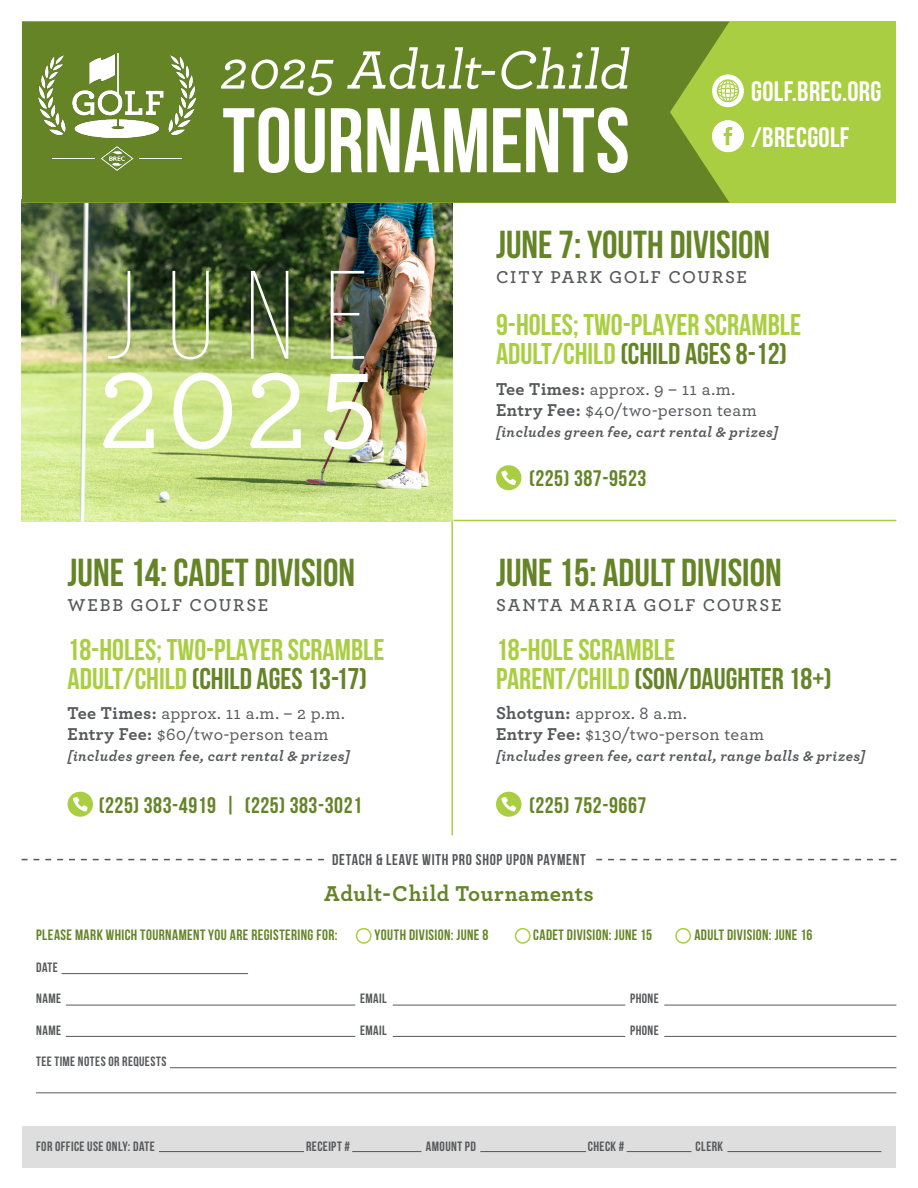
<style>
.page{position:relative;width:918px;height:1188px;background:#fff}
.page>*{position:absolute;margin:0;border:0;box-sizing:border-box;transform-origin:0 0}
.t1{font:300 125.4px "Bebas Neue";color:#fff}
.t2{font:500 112.5px "Archer";color:#fff}
.t3{font:700 91.5px "Bebas Neue";color:#fff}
.t4{font:italic 500 56.55px "Archer";color:#fff}
.t5{font:700 39px "Bebas Neue";color:#648426}
.t6{font:700 30px "Bebas Neue";color:#648426}
.t7{font:700 30px "Bebas Neue";color:#aace42}
.t8{font:700 28.2px "Bebas Neue";letter-spacing:.01em;color:#fff}
.t9{font:700 22.5px "Bebas Neue";letter-spacing:.025em;color:#648426}
.t10{font:700 22.5px "Archer";letter-spacing:.03em;color:#648426}
.t11{font:500 18px "Archer";letter-spacing:.015em;color:#57585a}
.t12{font:600 18px "Archer";letter-spacing:.1em;color:#57585a}
.t13{font:700 15.6px "Bebas Neue";letter-spacing:.045em;color:#57585a}
.t14{font:italic 700 15px "Archer";letter-spacing:.03em;color:#57585a}
.t15{font:700 15px "Bebas Neue";letter-spacing:.025em;color:#648426}
.t16{font:700 13.5px "Bebas Neue";letter-spacing:.03em;color:#57585a}
.s1{color:#aace42}
.s2{font-weight:700}
</style>
<div class="page">
<hr style="left:451px;top:513px;width:2px;height:322px;background:#aace42">
<img style="left:22px;top:203px;width:431px;height:318px">
<svg style="left:22px;top:859px;width:302px;height:1px"></svg>
<svg style="left:596px;top:859px;width:300px;height:1px"></svg>
<div style="left:22px;top:1126px;width:874px;height:42px;background:#dedede"></div>
<hr style="left:727px;top:1151px;width:154px;height:1px;background:#57585a">
<hr style="left:159px;top:1151px;width:145px;height:1px;background:#57585a">
<hr style="left:627px;top:1151px;width:65px;height:1px;background:#57585a">
<hr style="left:480px;top:1151px;width:106px;height:1px;background:#57585a">
<hr style="left:352px;top:1151px;width:70px;height:1px;background:#57585a">
<hr style="left:61px;top:973px;width:187px;height:1px;background:#57585a">
<hr style="left:66px;top:1005px;width:289px;height:1px;background:#57585a">
<hr style="left:393px;top:1005px;width:232px;height:1px;background:#57585a">
<hr style="left:664px;top:1005px;width:232px;height:1px;background:#57585a">
<hr style="left:66px;top:1036px;width:289px;height:1px;background:#57585a">
<hr style="left:170px;top:1067px;width:726px;height:1px;background:#57585a">
<hr style="left:36px;top:1093px;width:860px;height:1px;background:#57585a">
<hr style="left:393px;top:1036px;width:232px;height:1px;background:#57585a">
<hr style="left:664px;top:1036px;width:232px;height:1px;background:#57585a">
<div style="left:22px;top:22px;width:874px;height:181px;background:#aace42"></div>
<div style="left:22px;top:22px;width:707px;height:181px;background:#648426"></div>
<hr style="left:454px;top:520px;width:442px;height:1px;background:#aace42">
<svg style="left:712px;top:74px;width:32px;height:33px"></svg>
<svg style="left:712px;top:120px;width:32px;height:32px"></svg>
<svg style="left:496px;top:465px;width:25px;height:25px"></svg>
<div style="left:356px;top:928px;width:16px;height:16px;border:2px solid #aace42;border-radius:50%"></div>
<div style="left:515px;top:928px;width:16px;height:16px;border:2px solid #aace42;border-radius:50%"></div>
<div style="left:675px;top:928px;width:16px;height:16px;border:2px solid #aace42;border-radius:50%"></div>
<svg style="left:68px;top:792px;width:25px;height:25px"></svg>
<svg style="left:496px;top:792px;width:25px;height:25px"></svg>
<img style="left:39px;top:54px;width:157px;height:117px">
<p class="t4" style="left:219px;top:29px;width:423px">2025 Adult-Child</p>
<p class="t3" style="left:223px;top:90px;width:409px">TOURNAMENTS</p>
<p class="t8" style="left:751px;top:76px;width:132px">GOLF.BREC.ORG</p>
<p class="t8" style="left:751px;top:122px;width:100px">/BRECGOLF</p>
<p class="t1" style="left:104px;top:249px;width:267px">JUNE</p>
<p class="t2" style="left:98px;top:330px;width:281px">2025</p>
<p class="t5" style="left:68px;top:551px;width:289px">JUNE 14: CADET DIVISION</p>
<p class="t12" style="left:68px;top:592px;width:202px">WEBB GOLF COURSE</p>
<p class="t7" style="left:68px;top:633px;width:318px">18-HOLES; TWO-PLAYER SCRAMBLE</p>
<p class="t6" style="left:68px;top:662px;width:301px"><span class="s1">ADULT/CHILD</span> (CHILD AGES 13-17)</p>
<p class="t11" style="left:68px;top:700px;width:279px"><span class="s2">Tee Times:</span> approx. 11 a.m. – 2 p.m.</p>
<p class="t11" style="left:68px;top:721px;width:263px"><span class="s2">Entry Fee:</span> $60/two-person team</p>
<p class="t14" style="left:68px;top:744px;width:284px">[includes green fee, cart rental &amp; prizes]</p>
<p class="t9" style="left:99px;top:793px;width:265px">(225) 383-4919 | (225) 383-3021</p>
<p class="t5" style="left:496px;top:223px;width:276px">JUNE 7: YOUTH DIVISION</p>
<p class="t12" style="left:496px;top:264px;width:253px">CITY PARK GOLF COURSE</p>
<p class="t7" style="left:496px;top:308px;width:307px">9-HOLES; TWO-PLAYER SCRAMBLE</p>
<p class="t6" style="left:496px;top:337px;width:293px"><span class="s1">ADULT/CHILD</span> (CHILD AGES 8-12)</p>
<p class="t11" style="left:496px;top:376px;width:241px"><span class="s2">Tee Times:</span> approx. 9 – 11 a.m.</p>
<p class="t11" style="left:496px;top:397px;width:262px"><span class="s2">Entry Fee:</span> $40/two-person team</p>
<p class="t14" style="left:496px;top:420px;width:284px">[includes green fee, cart rental &amp; prizes]</p>
<p class="t9" style="left:529px;top:466px;width:119px">(225) 387-9523</p>
<p class="t5" style="left:496px;top:551px;width:287px">JUNE 15: ADULT DIVISION</p>
<p class="t12" style="left:496px;top:592px;width:287px">SANTA MARIA GOLF COURSE</p>
<p class="t7" style="left:496px;top:633px;width:181px">18-HOLE SCRAMBLE</p>
<p class="t6" style="left:496px;top:662px;width:337px"><span class="s1">PARENT/CHILD</span> (SON/DAUGHTER 18+)</p>
<p class="t11" style="left:496px;top:700px;width:192px"><span class="s2">Shotgun:</span> approx. 8 a.m.</p>
<p class="t11" style="left:496px;top:721px;width:270px"><span class="s2">Entry Fee:</span> $130/two-person team</p>
<p class="t14" style="left:496px;top:744px;width:371px">[includes green fee, cart rental, range balls &amp; prizes]</p>
<p class="t9" style="left:529px;top:793px;width:119px">(225) 752-9667</p>
<p class="t13" style="left:332px;top:851px;width:255px">DETACH &amp; LEAVE WITH PRO SHOP UPON PAYMENT</p>
<p class="t10" style="left:324px;top:875px;width:271px">Adult-Child Tournaments</p>
<p class="t15" style="left:36px;top:927px;width:303px">PLEASE MARK WHICH TOURNAMENT YOU ARE REGISTERING FOR:</p>
<p class="t15" style="left:375px;top:927px;width:115px">YOUTH DIVISION: JUNE 8</p>
<p class="t15" style="left:533px;top:927px;width:120px">CADET DIVISION: JUNE 15</p>
<p class="t15" style="left:694px;top:927px;width:119px">ADULT DIVISION: JUNE 16</p>
<p class="t16" style="left:36px;top:960px;width:23px">DATE</p>
<p class="t16" style="left:36px;top:991px;width:26px">NAME</p>
<p class="t16" style="left:360px;top:991px;width:28px">EMAIL</p>
<p class="t16" style="left:630px;top:991px;width:30px">PHONE</p>
<p class="t16" style="left:36px;top:1023px;width:26px">NAME</p>
<p class="t16" style="left:360px;top:1023px;width:28px">EMAIL</p>
<p class="t16" style="left:630px;top:1023px;width:30px">PHONE</p>
<p class="t16" style="left:36px;top:1054px;width:132px">TEE TIME NOTES OR REQUESTS</p>
<p class="t16" style="left:36px;top:1139px;width:120px">FOR OFFICE USE ONLY: DATE</p>
<p class="t16" style="left:306px;top:1139px;width:45px">RECEIPT #</p>
<p class="t16" style="left:426px;top:1139px;width:52px">AMOUNT PD</p>
<p class="t16" style="left:588px;top:1139px;width:38px">CHECK #</p>
<p class="t16" style="left:696px;top:1139px;width:29px">CLERK</p>
</div>
